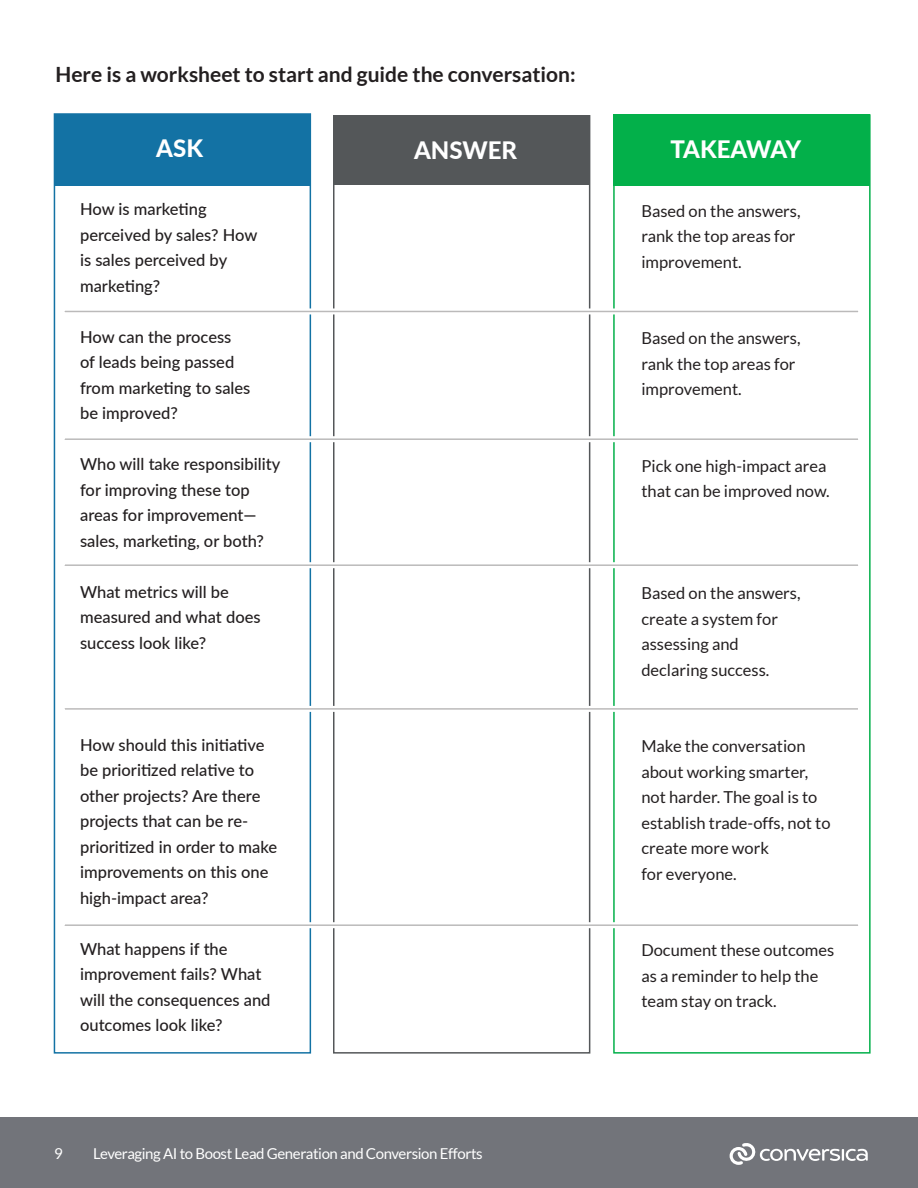
<style>
.page{position:relative;width:918px;height:1188px;background:#fff}
.page>*{position:absolute;margin:0;border:0;box-sizing:border-box;transform-origin:0 0}
.t1{font:800 24px "Lato";color:#fff}
.t2{font:800 24px "Lato";letter-spacing:-.05em;color:#fff}
.t3{font:700 21px "Lato";color:#231f20}
.t4{font:500 16.5px/25.5px "Lato";color:#231f20}
.t5{font:16.5px/25.5px "Lato";color:#231f20}
.t6{font:15px "Lato";letter-spacing:-.025em;color:#fff}
</style>
<div class="page">
<div style="left:0;top:1118px;width:918px;height:70px;background:#72747a"></div>
<svg style="left:730px;top:1143px;width:138px;height:22px"></svg>
<div style="left:613px;top:114px;width:257px;height:72px;background:#03b04a"></div>
<div style="left:54px;top:113px;width:257px;height:941px;border:2px solid #1372a4"></div>
<div style="left:54px;top:114px;width:256px;height:71px;background:#1372a4"></div>
<div style="left:613px;top:114px;width:258px;height:940px;border:2px solid #03b04a"></div>
<div style="left:333px;top:115px;width:257px;height:939px;border:2px solid #545759"></div>
<div style="left:333px;top:116px;width:257px;height:69px;background:#545759"></div>
<svg style="left:64px;top:308px;width:795px;height:6px"></svg>
<svg style="left:64px;top:436px;width:794px;height:6px"></svg>
<svg style="left:64px;top:562px;width:794px;height:6px"></svg>
<svg style="left:64px;top:706px;width:794px;height:6px"></svg>
<svg style="left:64px;top:922px;width:794px;height:6px"></svg>
<p class="t3" style="left:56px;top:63px;width:522px">Here is a worksheet to start and guide the conversation:</p>
<p class="t1" style="left:156px;top:131px;width:48px">ASK</p>
<p class="t1" style="left:414px;top:132px;width:105px">ANSWER</p>
<p class="t2" style="left:671px;top:132px;width:132px">TAKEAWAY</p>
<p class="t4" style="left:80px;top:196px;width:179px">How is marketing perceived by sales? How is sales perceived by marketing?</p>
<p class="t4" style="left:80px;top:323px;width:172px">How can the process of leads being passed from marketing to sales be improved?</p>
<p class="t4" style="left:80px;top:451px;width:202px">Who will take responsibility for improving these top areas for improvement— sales, marketing, or both?</p>
<p class="t4" style="left:80px;top:578px;width:182px">What metrics will be measured and what does success look like?</p>
<p class="t4" style="left:80px;top:731px;width:199px">How should this initiative be prioritized relative to other projects? Are there projects that can be re&shy;prioritized in order to make improvements on this one high-impact area?</p>
<p class="t4" style="left:80px;top:935px;width:192px">What happens if the improvement fails? What will the consequences and outcomes look like?</p>
<p class="t6" style="left:54px;top:1145px;width:10px">9</p>
<p class="t6" style="left:93px;top:1145px;width:391px">Leveraging AI to Boost Lead Generation and Conversion Efforts</p>
<p class="t5" style="left:641px;top:198px;width:161px">Based on the answers, rank the top areas for improvement.</p>
<p class="t5" style="left:641px;top:326px;width:161px">Based on the answers, rank the top areas for improvement.</p>
<p class="t5" style="left:641px;top:453px;width:190px">Pick one high-impact area that can be improved now.</p>
<p class="t5" style="left:641px;top:581px;width:161px">Based on the answers, create a system for assessing and declaring success.</p>
<p class="t5" style="left:641px;top:734px;width:191px">Make the conversation about working smarter, not harder. The goal is to establish trade-offs, not to create more work<br>for everyone.</p>
<p class="t5" style="left:641px;top:938px;width:194px">Document these outcomes as a reminder to help the team stay on track.</p>
</div>
